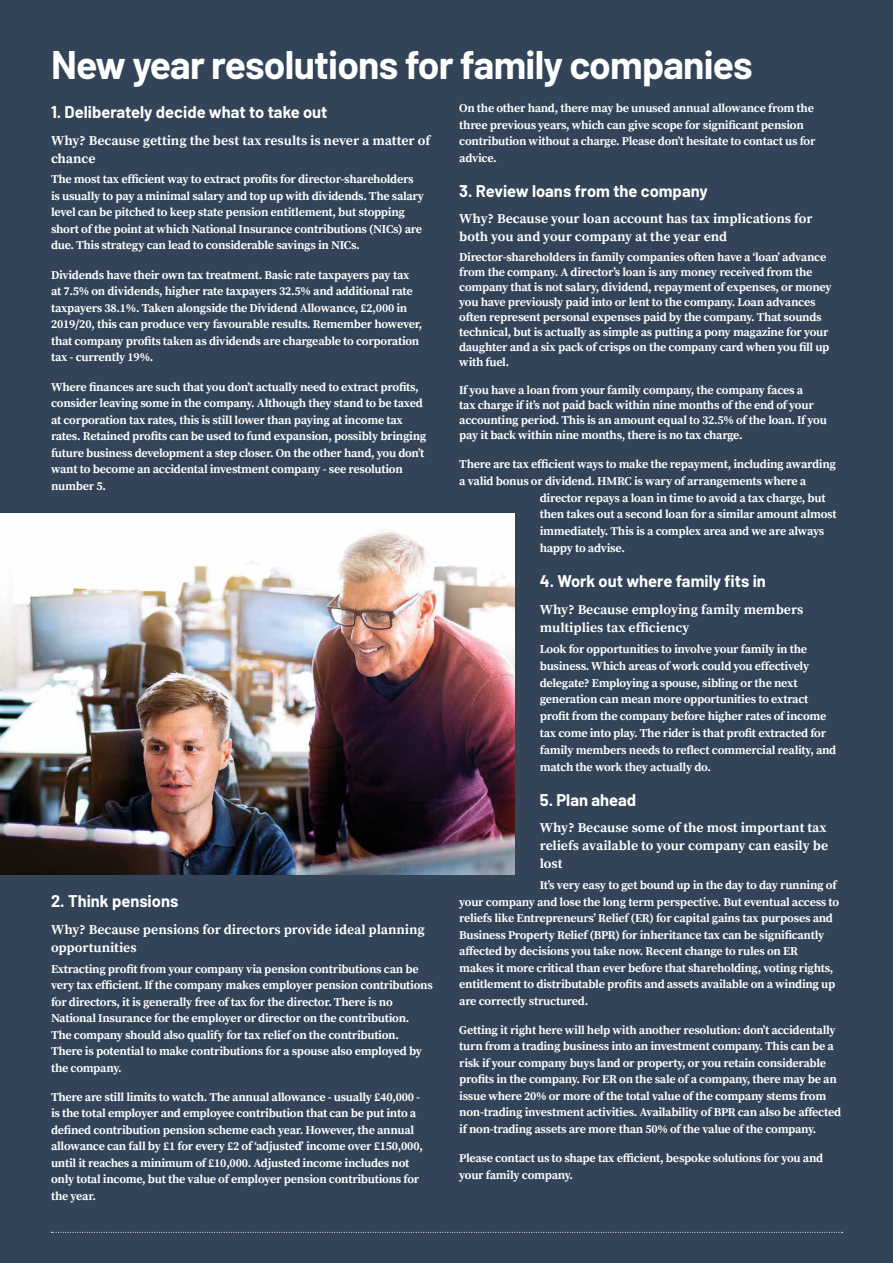
<style>
.page{position:relative;width:893px;height:1263px;background:#344458}
.page>*{position:absolute;margin:0;border:0;box-sizing:border-box;transform-origin:0 0}
.t1{font:700 39px "Barlow";letter-spacing:-.02em;color:#fff}
.t2{font:700 16.5px "Barlow";color:#fff}
.t3{font:700 13.5px/18px "Source Serif Pro";color:#fff}
.t4{font:700 12px/16.5px "Source Serif Pro";letter-spacing:-.02em;color:#fff}
</style>
<div class="page">
<svg style="left:51px;top:1232px;width:792px;height:1px"></svg>
<img style="left:0;top:513px;width:514px;height:362px">
<h1 class="t1" style="left:51px;top:36px;width:703px">New year resolutions for family companies</h1>
<h2 class="t2" style="left:51px;top:100px;width:278px">1. Deliberately decide what to take out</h2>
<p class="t3" style="left:51px;top:132px;width:381px">Why? Because getting the best tax results is never a matter of chance</p>
<p class="t4" style="left:51px;top:172px;width:375px">The most tax efficient way to extract profits for director-shareholders is usually to pay a minimal salary and top up with dividends. The salary level can be pitched to keep state pension entitlement, but stopping short of the point at which National Insurance contributions (NICs) are due. This strategy can lead to considerable savings in NICs.</p>
<p class="t4" style="left:51px;top:267px;width:373px">Dividends have their own tax treatment. Basic rate taxpayers pay tax at 7.5% on dividends, higher rate taxpayers 32.5% and additional rate taxpayers 38.1%. Taken alongside the Dividend Allowance, £2,000 in 2019/20, this can produce very favourable results. Remember however, that company profits taken as dividends are chargeable to corporation tax - currently 19%.</p>
<p class="t4" style="left:51px;top:379px;width:377px">Where finances are such that you don’t actually need to extract profits, consider leaving some in the company. Although they stand to be taxed at corporation tax rates, this is still lower than paying at income tax rates. Retained profits can be used to fund expansion, possibly bringing future business development a step closer. On the other hand, you don’t want to become an accidental investment company - see resolution number 5.</p>
<p class="t4" style="left:459px;top:100px;width:358px">On the other hand, there may be unused annual allowance from the three previous years, which can give scope for significant pension contribution without a charge. Please don’t hesitate to contact us for advice.</p>
<h2 class="t2" style="left:459px;top:179px;width:250px">3. Review loans from the company</h2>
<p class="t3" style="left:459px;top:211px;width:355px">Why? Because your loan account has tax implications for both you and your company at the year end</p>
<p class="t4" style="left:459px;top:250px;width:374px;line-height:15px">Director-shareholders in family companies often have a ‘loan’ advance from the company. A director’s loan is any money received from the company that is not salary, dividend, repayment of expenses, or money you have previously paid into or lent to the company. Loan advances often represent personal expenses paid by the company. That sounds technical, but is actually as simple as putting a pony magazine for your daughter and a six pack of crisps on the company card when you fill up with fuel.</p>
<p class="t4" style="left:459px;top:382px;width:369px;line-height:15px">If you have a loan from your family company, the company faces a<br>tax charge if it’s not paid back within nine months of the end of your accounting period. This is an amount equal to 32.5% of the loan. If you pay it back within nine months, there is no tax charge.</p>
<p class="t4" style="left:459px;top:456px;width:378px">There are tax efficient ways to make the repayment, including awarding</p>
<p class="t4" style="left:459px;top:473px;width:349px">a valid bonus or dividend. HMRC is wary of arrangements where a</p>
<p class="t4" style="left:540px;top:490px;width:287px">director repays a loan in time to avoid a tax charge, but</p>
<p class="t4" style="left:540px;top:507px;width:298px">then takes out a second loan for a similar amount almost</p>
<p class="t4" style="left:540px;top:523px;width:286px">immediately. This is a complex area and we are always</p>
<p class="t4" style="left:540px;top:540px;width:87px">happy to advise.</p>
<h2 class="t2" style="left:540px;top:569px;width:228px">4. Work out where family fits in</h2>
<p class="t3" style="left:540px;top:601px;width:265px">Why? Because employing family members multiplies tax efficiency</p>
<p class="t4" style="left:540px;top:641px;width:298px">Look for opportunities to involve your family in the business. Which areas of work could you effectively delegate? Employing a spouse, sibling or the next generation can mean more opportunities to extract profit from the company before higher rates of income tax come into play. The rider is that profit extracted for family members needs to reflect commercial reality, and match the work they actually do.</p>
<h2 class="t2" style="left:540px;top:788px;width:98px">5. Plan ahead</h2>
<p class="t3" style="left:540px;top:819px;width:290px;text-align:justify">Why? Because some of the most important tax reliefs available to your company can easily be lost</p>
<p class="t4" style="left:459px;top:877px;width:381px;text-indent:81px">It’s very easy to get bound up in the day to day running of your company and lose the long term perspective. But eventual access to reliefs like Entrepreneurs’ Relief (ER) for capital gains tax purposes and Business Property Relief (BPR) for inheritance tax can be significantly affected by decisions you take now. Recent change to rules on ER<br>makes it more critical than ever before that shareholding, voting rights, entitlement to distributable profits and assets available on a winding up are correctly structured.</p>
<p class="t4" style="left:459px;top:1022px;width:383px">Getting it right here will help with another resolution: don’t accidentally turn from a trading business into an investment company. This can be a risk if your company buys land or property, or you retain considerable profits in the company. For ER on the sale of a company, there may be an issue where 20% or more of the total value of the company stems from non-trading investment activities. Availability of BPR can also be affected if non-trading assets are more than 50% of the value of the company.</p>
<p class="t4" style="left:459px;top:1150px;width:365px">Please contact us to shape tax efficient, bespoke solutions for you and your family company.</p>
<h2 class="t2" style="left:51px;top:889px;width:129px">2. Think pensions</h2>
<p class="t3" style="left:51px;top:921px;width:375px">Why? Because pensions for directors provide ideal planning opportunities</p>
<p class="t4" style="left:51px;top:961px;width:383px">Extracting profit from your company via pension contributions can be very tax efficient. If the company makes employer pension contributions for directors, it is generally free of tax for the director. There is no National Insurance for the employer or director on the contribution.<br>The company should also qualify for tax relief on the contribution.<br>There is potential to make contributions for a spouse also employed by the company.</p>
<p class="t4" style="left:51px;top:1089px;width:373px">There are still limits to watch. The annual allowance - usually £40,000 - is the total employer and employee contribution that can be put into a defined contribution pension scheme each year. However, the annual allowance can fall by £1 for every £2 of ‘adjusted’ income over £150,000, until it reaches a minimum of £10,000. Adjusted income includes not only total income, but the value of employer pension contributions for the year.</p>
</div>
